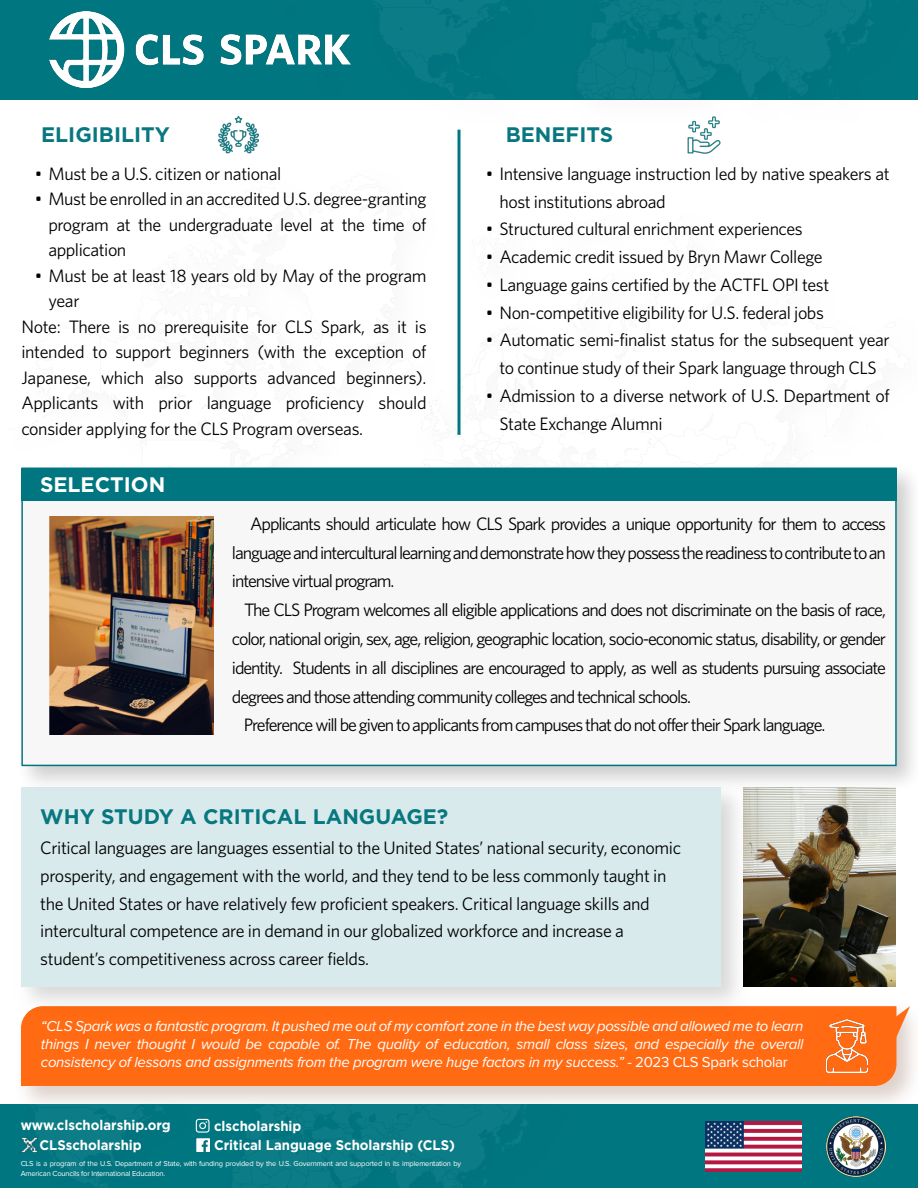
<style>
.page{position:relative;width:918px;height:1188px;background:#fff}
.page>*{position:absolute;margin:0;border:0;box-sizing:border-box;transform-origin:0 0}
.t1{font:700 21px "Gotham";color:#08777f}
.t2{font:700 21px "Gotham";color:#fff}
.t3{font:18px/27.6px "Whitney";letter-spacing:-.025em;color:#000}
.t4{font:18px "Whitney";letter-spacing:-.06em;color:#000}
.t5{font:italic 15px/18px "Proxima Nova";letter-spacing:-.02em;color:#fff;text-align:justify}
.t6{font:700 13.95px "Gotham";color:#fff;scale:.94 1}
.t7{font:7.5px/10.5px "Proxima Nova";letter-spacing:-.02em;color:#fff}
.s1{font-style:normal}
</style>
<div class="page">
<div style="left:0;top:0;width:918px;height:99px;background:#007681"></div>
<img style="left:268px;top:98px;width:650px;height:34px">
<img style="left:374px;top:0;width:523px;height:98px">
<img style="left:754px;top:799px;width:141px;height:188px">
<svg style="left:21px;top:501px;width:876px;height:265px"></svg>
<div style="left:21px;top:468px;width:876px;height:33px;background:#007681"></div>
<img style="left:49px;top:517px;width:165px;height:218px">
<img style="left:49px;top:12px;width:302px;height:76px">
<img style="left:25px;top:1018px;width:893px;height:87px">
<div style="left:21px;top:1006px;width:875px;height:80px;background:#ff6a13"></div>
<svg style="left:895px;top:1006px;width:15px;height:34px"></svg>
<img style="left:820px;top:1019px;width:54px;height:54px">
<hr style="left:458px;top:130px;width:2px;height:305px;background:#007681">
<div style="left:0;top:1105px;width:918px;height:83px;background:#007681"></div>
<img style="left:25px;top:1092px;width:557px;height:13px">
<img style="left:0;top:1104px;width:573px;height:84px">
<img style="left:826px;top:1117px;width:60px;height:59px">
<img style="left:706px;top:1121px;width:96px;height:51px">
<div style="left:196px;top:1119px;width:14px;height:14px;border:1px solid #fff;border-radius:2px"></div>
<div style="left:199px;top:1122px;width:7px;height:7px;border:1px solid #fff;border-radius:50%"></div>
<img style="left:21px;top:1136px;width:17px;height:18px">
<img style="left:196px;top:1138px;width:13px;height:14px">
<img style="left:684px;top:114px;width:41px;height:40px">
<img style="left:219px;top:115px;width:40px;height:39px">
<img style="left:21px;top:775px;width:733px;height:245px">
<div style="left:21px;top:787px;width:700px;height:200px;background:#d9eaec"></div>
<p class="t1" style="left:41px;top:121px;width:130px">ELIGIBILITY</p>
<p class="t3" style="left:35px;top:159px;width:248px">• Must be a U.S. citizen or national</p>
<p class="t3" style="left:48px;top:186px;width:380px;line-height:25.5px;text-align:justify;text-indent:-14px">• Must be enrolled in an accredited U.S. degree-granting program at the undergraduate level at the time of application</p>
<p class="t3" style="left:35px;top:261px;width:393px">• Must be at least 18 years old by May of the program</p>
<p class="t3" style="left:48px;top:287px;width:33px">year</p>
<p class="t3" style="left:21px;top:312px;width:407px">Note: There is no prerequisite for CLS Spark, as it is</p>
<p class="t3" style="left:21px;top:338px;width:407px">intended to support beginners (with the exception of</p>
<p class="t3" style="left:21px;top:363px;width:407px">Japanese, which also supports advanced beginners).</p>
<p class="t3" style="left:21px;top:389px;width:407px">Applicants with prior language proficiency should</p>
<p class="t3" style="left:21px;top:415px;width:343px">consider applying for the CLS Program overseas.</p>
<p class="t2" style="left:40px;top:470px;width:127px">SELECTION</p>
<p class="t3" style="left:232px;top:509px;width:656px;line-height:28.8px;text-align:justify;text-indent:18px">Applicants should articulate how CLS Spark provides a unique opportunity for them to access language and intercultural learning and demonstrate how they possess the readiness to contribute to an intensive virtual program.</p>
<p class="t4" style="left:244px;top:598px;width:643px">The CLS Program welcomes all eligible applications and does not discriminate on the basis of race,</p>
<p class="t4" style="left:232px;top:627px;width:656px">color, national origin, sex, age, religion, geographic location, socio-economic status, disability, or gender</p>
<p class="t4" style="left:232px;top:655px;width:656px">identity. Students in all disciplines are encouraged to apply, as well as students pursuing associate</p>
<p class="t4" style="left:232px;top:684px;width:461px">degrees and those attending community colleges and technical schools.</p>
<p class="t4" style="left:244px;top:713px;width:583px">Preference will be given to applicants from campuses that do not offer their Spark language.</p>
<p class="t1" style="left:506px;top:121px;width:109px">BENEFITS</p>
<p class="t3" style="left:499px;top:159px;width:392px;text-indent:-14px">• Intensive language instruction led by native speakers at host institutions abroad</p>
<p class="t3" style="left:486px;top:215px;width:318px">• Structured cultural enrichment experiences</p>
<p class="t3" style="left:486px;top:243px;width:338px">• Academic credit issued by Bryn Mawr College</p>
<p class="t3" style="left:486px;top:270px;width:345px">• Language gains certified by the ACTFL OPI test</p>
<p class="t3" style="left:486px;top:298px;width:339px">• Non-competitive eligibility for U.S. federal jobs</p>
<p class="t3" style="left:486px;top:326px;width:405px;text-align:center">• Automatic semi-finalist status for the subsequent year to continue study of their Spark language through CLS</p>
<p class="t3" style="left:499px;top:381px;width:392px;text-indent:-14px">• Admission to a diverse network of U.S. Department of<br>State Exchange Alumni</p>
<p class="t1" style="left:40px;top:803px;width:410px">WHY STUDY A CRITICAL LANGUAGE?</p>
<p class="t3" style="left:40px;top:834px;width:642px">Critical languages are languages essential to the United States’ national security, economic prosperity, and engagement with the world, and they tend to be less commonly taught in the United States or have relatively few proficient speakers. Critical language skills and intercultural competence are in demand in our globalized workforce and increase a student’s competitiveness across career fields.</p>
<p class="t5" style="left:41px;top:1016px;width:764px">“CLS Spark was a fantastic program. It pushed me out of my comfort zone in the best way possible and allowed me to learn things I never thought I would be capable of. The quality of education, small class sizes, and especially the overall consistency of lessons and assignments from the program were huge factors in my success.” - <span class="s1">2023 CLS Spark scholar</span></p>
<p class="t6" style="left:21px;top:1116px;width:161px">www.clscholarship.org</p>
<p class="t6" style="left:214px;top:1117px;width:94px">clscholarship</p>
<p class="t6" style="left:40px;top:1136px;width:110px">CLSscholarship</p>
<p class="t6" style="left:214px;top:1136px;width:258px">Critical Language Scholarship (CLS)</p>
<p class="t7" style="left:21px;top:1158px;width:442px">CLS is a program of the U.S. Department of State, with funding provided by the U.S. Government and supported in its implementation by<br>American Councils for International Education.</p>
</div>
